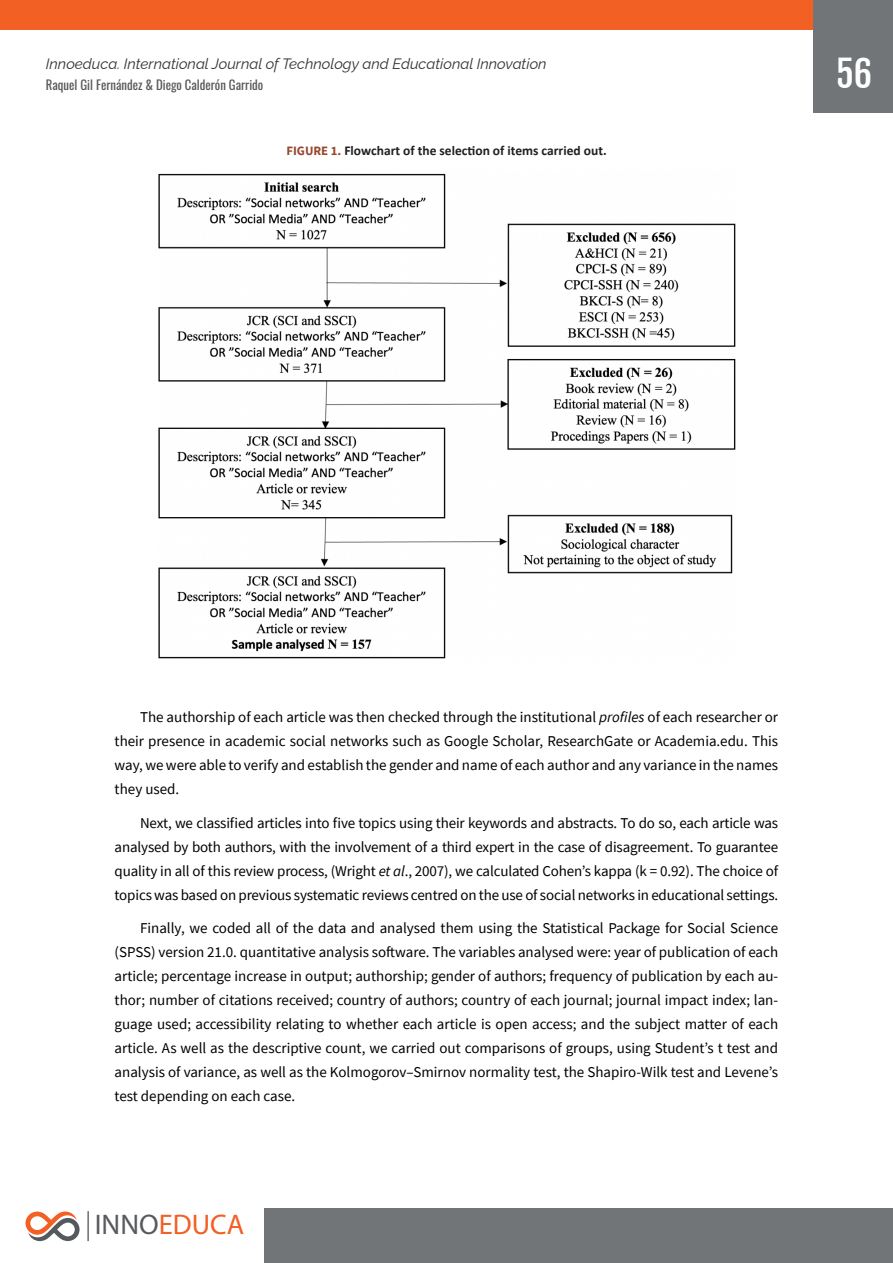
<style>
.page{position:relative;width:893px;height:1263px;background:#fff}
.page>*{position:absolute;margin:0;border:0;box-sizing:border-box;transform-origin:0 0}
.t1{font:36px "Fjalla One";color:#fff}
.t2{font:28.5px "Myriad Pro";color:#f26024}
.PARRAFO{font:15px/24px "Source Sans Pro";color:#000;text-align:justify}
.t3{font:italic 15px "Raleway";color:#333}
.TITULO_TABLA{font:700 13.5px "Calibri";color:#231f20}
.t4{font:12.75px "Oswald";color:#57585a}
.s1{font-family:"Source Sans Pro";font-size:12.75px;color:#96482d}
.s2{font-style:italic}
.s3{color:#585a5e}
</style>
<div class="page">
<div style="left:0;top:0;width:893px;height:30px;background:#f26024"></div>
<div style="left:814px;top:0;width:79px;height:112px;background:#727578"></div>
<div style="left:264px;top:1209px;width:629px;height:54px;background:#727578"></div>
<img style="left:87px;top:1211px;width:2px;height:30px">
<svg style="left:26px;top:1211px;width:54px;height:30px"></svg>
<img style="left:158px;top:173px;width:578px;height:486px">
<p class="t3" style="left:46px;top:51px;width:502px">Innoeduca. International Journal of Technology and Educational Innovation</p>
<p class="t4" style="left:46px;top:74px;width:219px">Raquel Gil Fernández &amp; Diego Calderón Garrido</p>
<p class="TITULO_TABLA" style="left:286px;top:141px;width:322px"><span class="s1">FIGURE 1.</span> Flowchart of the selection of items carried out.</p>
<h1 class="t1" style="left:836px;top:52px;width:38px">56</h1>
<p class="PARRAFO" style="left:115px;top:705px;width:665px;text-indent:26px">The authorship of each article was then checked through the institutional <span class="s2">profiles</span> of each researcher or their presence in academic social networks such as Google Scholar, ResearchGate or Academia.edu. This way, we were able to verify and establish the gender and name of each author and any variance in the names they used.</p>
<p class="PARRAFO" style="left:115px;top:810px;width:665px;text-indent:26px">Next, we classified articles into five topics using their keywords and abstracts. To do so, each article was analysed by both authors, with the involvement of a third expert in the case of disagreement. To guarantee quality in all of this review process, (Wright <span class="s2">et al</span>., 2007), we calculated Cohen’s kappa (k = 0.92). The choice of topics was based on previous systematic reviews centred on the use of social networks in educational settings.</p>
<p class="PARRAFO" style="left:115px;top:915px;width:665px;text-indent:26px">Finally, we coded all of the data and analysed them using the Statistical Package for Social Science (SPSS) version 21.0. quantitative analysis software. The variables analysed were: year of publication of each article; percentage increase in output; authorship; gender of authors; frequency of publication by each au&shy;thor; number of citations received; country of authors; country of each journal; journal impact index; lan&shy;guage used; accessibility relating to whether each article is open access; and the subject matter of each article. As well as the descriptive count, we carried out comparisons of groups, using Student’s t test and analysis of variance, as well as the Kolmogorov–Smirnov normality test, the Shapiro-Wilk test and Levene’s test depending on each case.</p>
<h2 class="t2" style="left:95px;top:1207px;width:151px"><span class="s3">INNO</span>EDUCA</h2>
</div>
